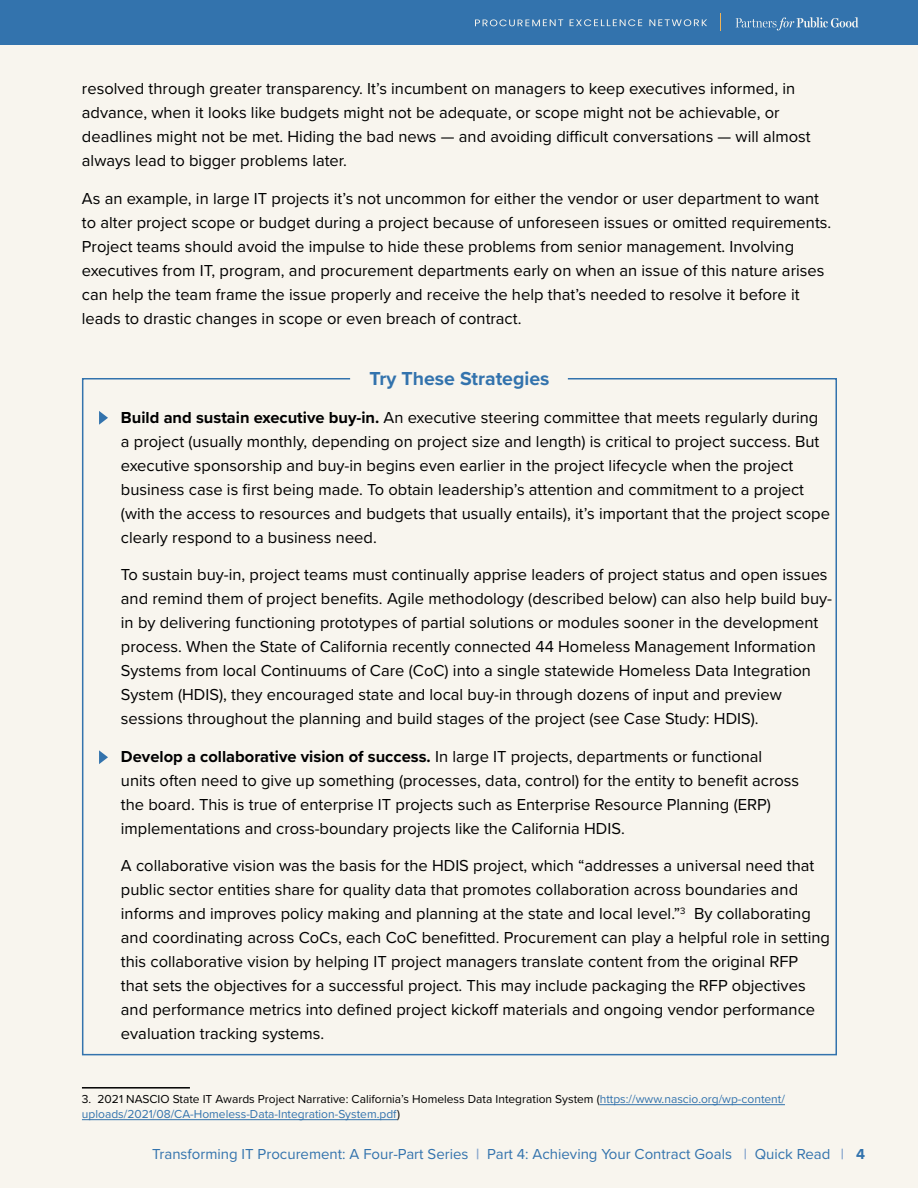
<style>
.page{position:relative;width:918px;height:1188px;background:#f8f5ee}
.page>*{position:absolute;margin:0;border:0;box-sizing:border-box;transform-origin:0 0}
.t1{font:700 19.5px "Proxima Nova";color:#3373ad}
.t2{font:16.5px/24px "Proxima Nova";color:#000}
.t3{font:15px "Proxima Nova";color:#3373ad}
.Footnote{font:12px/15px "Proxima Nova";color:#3373ad}
.s1{font-weight:700}
.s2{color:#000}
.s3{font-weight:700;color:#8aa8ce}
</style>
<div class="page">
<div style="left:0;top:0;width:918px;height:45px;background:#3373ad"></div>
<svg style="left:735px;top:17px;width:124px;height:14px"></svg>
<svg style="left:475px;top:19px;width:88px;height:7px"></svg>
<svg style="left:570px;top:19px;width:72px;height:7px"></svg>
<svg style="left:649px;top:19px;width:58px;height:7px"></svg>
<svg style="left:720px;top:14px;width:1px;height:17px"></svg>
<hr style="left:82px;top:1087px;width:108px;height:2px;background:#000">
<hr style="left:600px;top:1104px;width:185px;height:1px;background:#3373ad">
<hr style="left:82px;top:1119px;width:315px;height:1px;background:#3373ad">
<svg style="left:99px;top:411px;width:9px;height:14px"></svg>
<svg style="left:99px;top:750px;width:9px;height:14px"></svg>
<p class="t2" style="left:82px;top:76px;width:730px">resolved through greater transparency. It’s incumbent on managers to keep executives informed, in advance, when it looks like budgets might not be adequate, or scope might not be achievable, or deadlines might not be met. Hiding the bad news — and avoiding difficult conversations — will almost always lead to bigger problems later.</p>
<p class="t2" style="left:82px;top:185px;width:751px">As an example, in large IT projects it’s not uncommon for either the vendor or user department to want to alter project scope or budget during a project because of unforeseen issues or omitted requirements.<br>Project teams should avoid the impulse to hide these problems from senior management. Involving executives from IT, program, and procurement departments early on when an issue of this nature arises can help the team frame the issue properly and receive the help that’s needed to resolve it before it leads to drastic changes in scope or even breach of contract.</p>
<h2 class="t1" style="left:369px;top:364px;width:182px">Try These Strategies</h2>
<p class="t2" style="left:121px;top:404px;width:711px"><span class="s1">Build and sustain executive buy-in.</span> An executive steering committee that meets regularly during a project (usually monthly, depending on project size and length) is critical to project success. But executive sponsorship and buy-in begins even earlier in the project lifecycle when the project business case is first being made. To obtain leadership’s attention and commitment to a project (with the access to resources and budgets that usually entails), it’s important that the project scope clearly respond to a business need.</p>
<p class="t2" style="left:121px;top:562px;width:713px">To sustain buy-in, project teams must continually apprise leaders of project status and open issues and remind them of project benefits. Agile methodology (described below) can also help build buy&shy;in by delivering functioning prototypes of partial solutions or modules sooner in the development process. When the State of California recently connected 44 Homeless Management Information Systems from local Continuums of Care (CoC) into a single statewide Homeless Data Integration System (HDIS), they encouraged state and local buy-in through dozens of input and preview sessions throughout the planning and build stages of the project (see Case Study: HDIS).</p>
<p class="t2" style="left:121px;top:743px;width:680px"><span class="s1">Develop a collaborative vision of success.</span> In large IT projects, departments or functional units often need to give up something (processes, data, control) for the entity to benefit across the board. This is true of enterprise IT projects such as Enterprise Resource Planning (ERP) implementations and cross-boundary projects like the California HDIS.</p>
<p class="t2" style="left:121px;top:853px;width:711px">A collaborative vision was the basis for the HDIS project, which “addresses a universal need that public sector entities share for quality data that promotes collaboration across boundaries and informs and improves policy making and planning at the state and local level.”<sup>3</sup> By collaborating and coordinating across CoCs, each CoC benefitted. Procurement can play a helpful role in setting this collaborative vision by helping IT project managers translate content from the original RFP<br>that sets the objectives for a successful project. This may include packaging the RFP objectives and performance metrics into defined project kickoff materials and ongoing vendor performance evaluation tracking systems.</p>
<p class="Footnote" style="left:82px;top:1091px;width:705px"><span class="s2">3. 2021 NASCIO State IT Awards Project Narrative: California’s Homeless Data Integration System (</span>https://www.nascio.org/wp-content/ uploads/2021/08/CA-Homeless-Data-Integration-System.pdf<span class="s2">)</span></p>
<p class="t3" style="left:152px;top:1143px;width:714px">Transforming IT Procurement: A Four-Part Series <span class="s3">|</span> Part 4: Achieving Your Contract Goals <span class="s3">|</span> Quick Read <span class="s3">|</span> <span class="s1">4</span></p>
</div>
